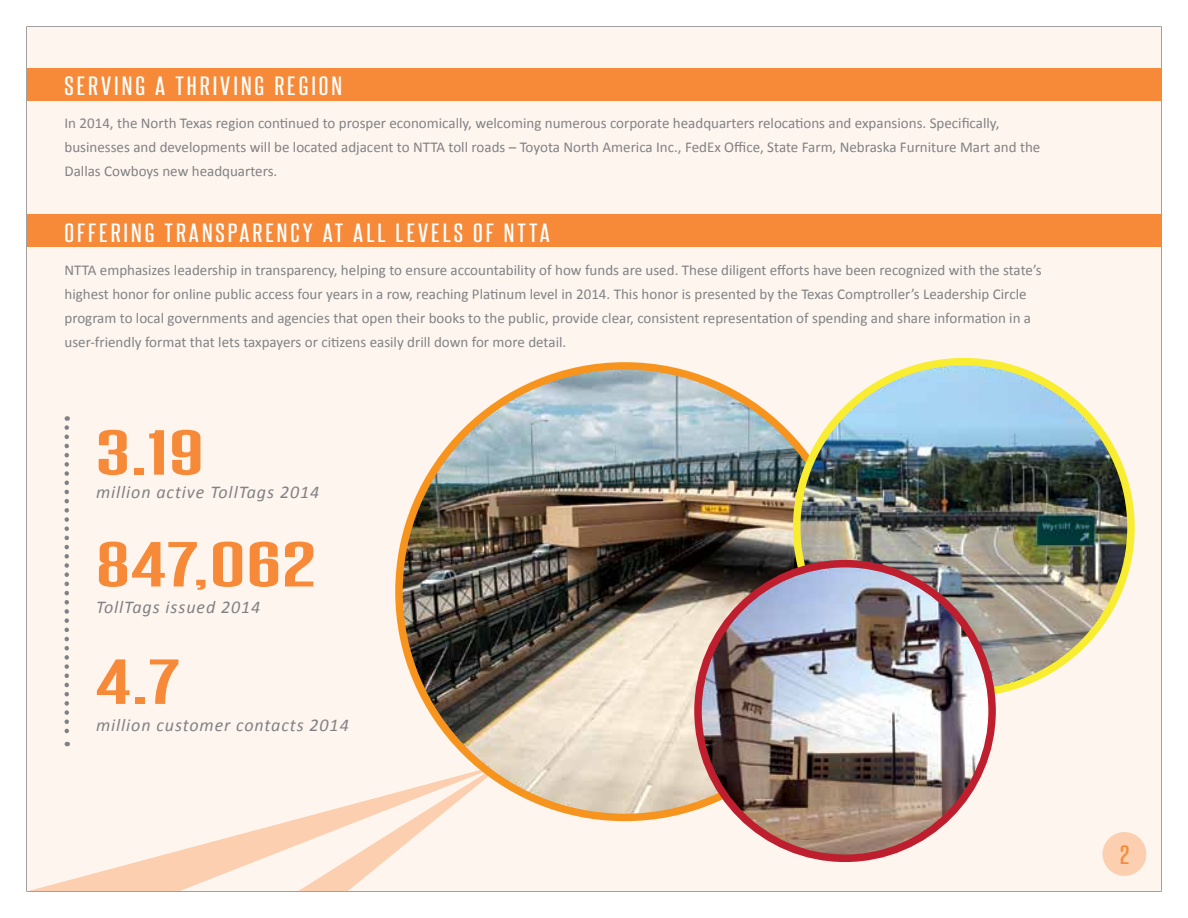
<style>
.page{position:relative;width:1188px;height:918px;background:#fff}
.page>*{position:absolute;margin:0;border:0;box-sizing:border-box;transform-origin:0 0}
.t1{font:700 54px/111.9px "Steelfish Rg";letter-spacing:.01em;color:#f68a39;scale:2 1}
.t2{font:22.5px "Steelfish Rg";letter-spacing:.1em;color:#fff;scale:1.33 1}
.t3{font:22.5px "Steelfish Rg";color:#f68a39;scale:1.33 1}
.t4{font:italic 18px "Calibri";letter-spacing:.05em;color:#808285}
.t5{font:15px/24px "Calibri";color:#808285}
</style>
<div class="page">
<div style="left:27px;top:27px;width:1134px;height:864px;background:#fef5ef"></div>
<div style="left:27px;top:68px;width:1134px;height:32px;background:#f68a39"></div>
<div style="left:27px;top:214px;width:1134px;height:33px;background:#f68a39"></div>
<svg style="left:29px;top:792px;width:411px;height:99px"></svg>
<svg style="left:64px;top:428px;width:5px;height:318px"></svg>
<img style="left:399px;top:364px;width:396px;height:452px">
<img style="left:795px;top:362px;width:334px;height:332px">
<img style="left:698px;top:564px;width:294px;height:294px">
<div style="left:694px;top:560px;width:302px;height:302px;border:8px solid #be1e2d;border-radius:50%"></div>
<div style="left:1102px;top:832px;width:44px;height:44px;background:#fbcfaf;border-radius:50%"></div>
<h2 class="t2" style="left:64px;top:72px;width:19px">SERVING</h2>
<h2 class="t2" style="left:155px;top:72px;width:33px">A THRIVING</h2>
<h2 class="t2" style="left:274px;top:72px;width:19px">REGION</h2>
<p class="t5" style="left:64px;top:110px;width:977px">In 2014, the North Texas region continued to prosper economically, welcoming numerous corporate headquarters relocations and expansions. Specifically, businesses and developments will be located adjacent to NTTA toll roads – Toyota North America Inc., FedEx Office, State Farm, Nebraska Furniture Mart and the<br>Dallas Cowboys new headquarters.</p>
<h2 class="t2" style="left:64px;top:219px;width:19px">OFFERING</h2>
<h2 class="t2" style="left:165px;top:219px;width:19px">TRANSPAREN</h2>
<h2 class="t2" style="left:290px;top:219px;width:196px">CY AT ALL LEVELS OF NTTA</h2>
<p class="t5" style="left:64px;top:257px;width:979px">NTTA emphasizes leadership in transparency, helping to ensure accountability of how funds are used. These diligent efforts have been recognized with the state’s highest honor for online public access four years in a row, reaching Platinum level in 2014. This honor is presented by the Texas Comptroller’s Leadership Circle program to local governments and agencies that open their books to the public, provide clear, consistent representation of spending and share information in a user-friendly format that lets taxpayers or citizens easily drill down for more detail.</p>
<h1 class="t1" style="left:96px;top:395px;width:111px">3.19<br>847,062</h1>
<p class="t4" style="left:96px;top:481px;width:225px">million active TollTags 2014</p>
<p class="t4" style="left:96px;top:596px;width:166px">TollTags issued 2014</p>
<h1 class="t1" style="left:96px;top:624px;width:43px">4.7</h1>
<p class="t4" style="left:96px;top:713px;width:254px">million customer contacts 2014</p>
<h2 class="t3" style="left:1120px;top:841px;width:8px">2</h2>
</div>
